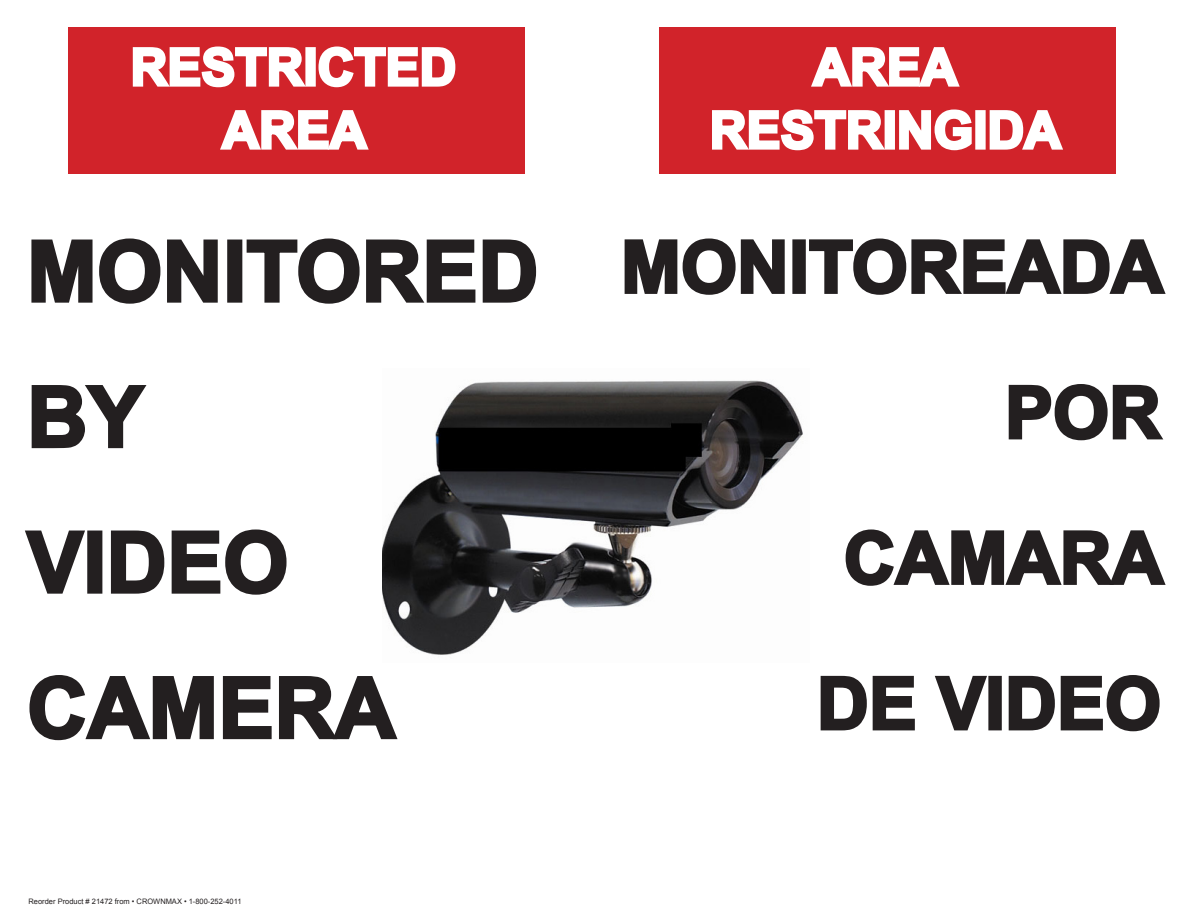
<style>
.page{position:relative;width:1188px;height:918px;background:#fff}
.page>*{position:absolute;margin:0;border:0;box-sizing:border-box;transform-origin:0 0}
.t1{font:700 84px/145.5px "Arial";color:#231f20}
.t2{font:700 72px "Arial";color:#231f20}
.t3{font:700 51px/63px "Arial";color:#fff;text-align:center}
.t4{font:7.5px "Arial";color:#231f20}
</style>
<div class="page">
<img style="left:382px;top:380px;width:421px;height:275px">
<div style="left:68px;top:27px;width:457px;height:147px;background:#d1232a"></div>
<svg style="left:132px;top:46px;width:173px;height:42px"></svg>
<div style="left:305px;top:47px;width:11px;height:40px;border:3px solid #fff"></div>
<svg style="left:318px;top:46px;width:138px;height:42px"></svg>
<svg style="left:220px;top:110px;width:149px;height:40px"></svg>
<svg style="left:31px;top:238px;width:187px;height:66px"></svg>
<div style="left:227px;top:240px;width:15px;height:63px;border:3px solid #231f20"></div>
<svg style="left:246px;top:238px;width:291px;height:66px"></svg>
<svg style="left:31px;top:385px;width:116px;height:64px"></svg>
<svg style="left:25px;top:530px;width:60px;height:64px"></svg>
<div style="left:87px;top:531px;width:15px;height:63px;border:3px solid #231f20"></div>
<svg style="left:110px;top:529px;width:177px;height:66px"></svg>
<svg style="left:29px;top:675px;width:185px;height:66px"></svg>
<svg style="left:222px;top:676px;width:176px;height:64px"></svg>
<div style="left:659px;top:27px;width:457px;height:147px;background:#d1232a"></div>
<svg style="left:811px;top:47px;width:149px;height:40px"></svg>
<svg style="left:712px;top:109px;width:173px;height:42px"></svg>
<div style="left:885px;top:110px;width:10px;height:40px;border:3px solid #fff"></div>
<svg style="left:899px;top:109px;width:73px;height:42px"></svg>
<div style="left:975px;top:110px;width:11px;height:40px;border:3px solid #fff"></div>
<svg style="left:989px;top:110px;width:74px;height:40px"></svg>
<svg style="left:624px;top:238px;width:161px;height:57px"></svg>
<div style="left:792px;top:239px;width:14px;height:55px;border:3px solid #231f20"></div>
<svg style="left:809px;top:238px;width:357px;height:57px"></svg>
<svg style="left:1008px;top:384px;width:156px;height:57px"></svg>
<svg style="left:845px;top:529px;width:321px;height:57px"></svg>
<svg style="left:820px;top:675px;width:95px;height:56px"></svg>
<svg style="left:935px;top:675px;width:54px;height:56px"></svg>
<div style="left:988px;top:676px;width:14px;height:54px;border:3px solid #231f20"></div>
<svg style="left:1008px;top:675px;width:152px;height:57px"></svg>
<p class="t3" style="left:131px;top:37px;width:327px">RESTRICTED<br>AREA</p>
<p class="t1" style="left:27px;top:202px;width:513px">MONITORED<br>BY<br>VIDEO<br>CAMERA</p>
<p class="t4" style="left:28px;top:896px;width:215px">Reorder Product # 21472 from • CROWNMAX • 1-800-252-4011</p>
<p class="t3" style="left:813px;top:37px;width:146px">AREA</p>
<p class="t3" style="left:710px;top:100px;width:353px">RESTRINGIDA</p>
<p class="t2" style="left:621px;top:220px;width:544px">MONITOREADA</p>
<p class="t2" style="left:1005px;top:365px;width:158px">POR</p>
<p class="t2" style="left:844px;top:511px;width:321px">CAMARA</p>
<p class="t2" style="left:817px;top:656px;width:346px">DE VIDEO</p>
</div>
